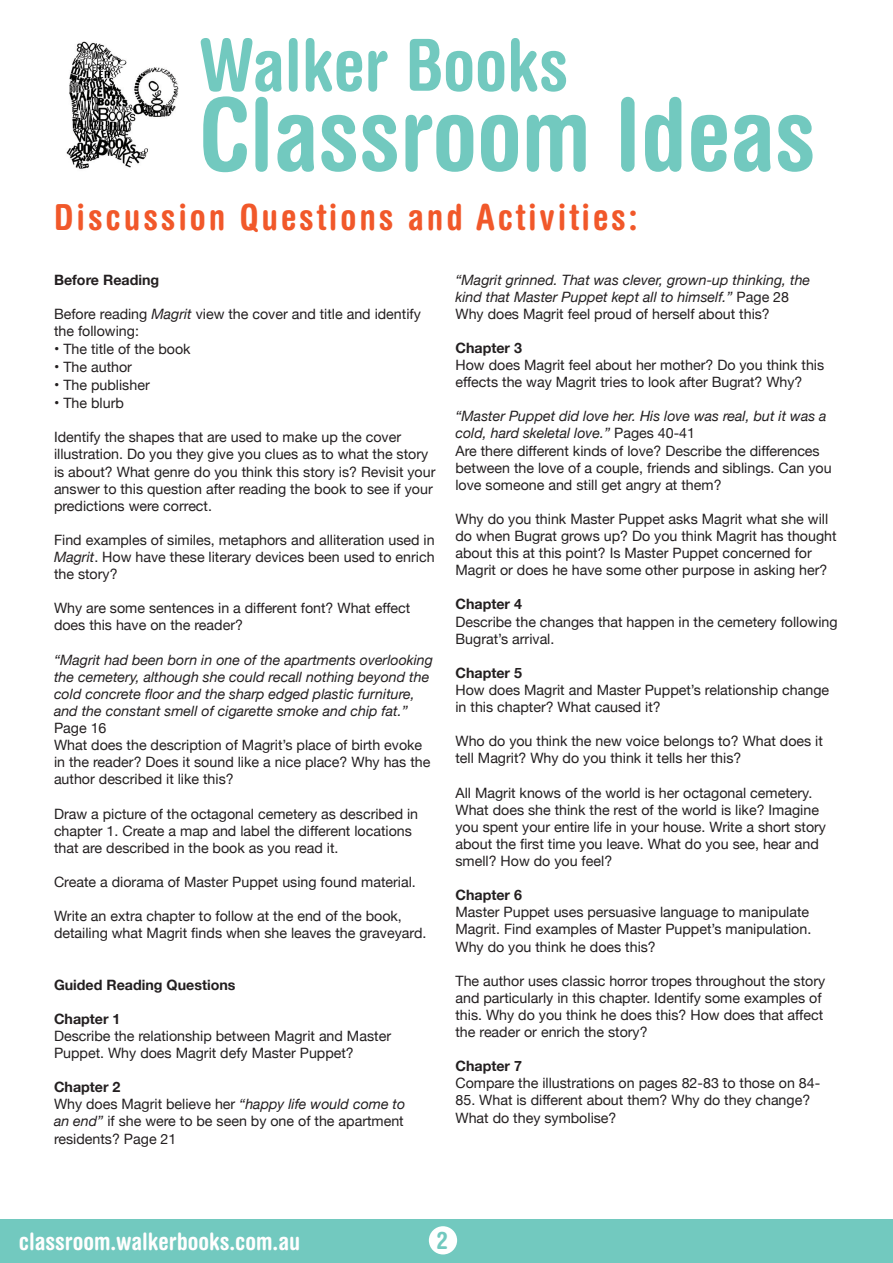
<style>
.page{position:relative;width:893px;height:1263px;background:#fff}
.page>*{position:absolute;margin:0;border:0;box-sizing:border-box;transform-origin:0 0}
.t1{font:700 condensed 100.5px "Helvetica Rounded";color:#72c9bf}
.t2{font:700 condensed 72px "Helvetica Rounded";color:#72c9bf}
.t3{font:700 condensed 36px "Helvetica Rounded";letter-spacing:.08em;color:#f1582a}
.t4{font:700 condensed 24px "Helvetica Rounded";color:#fffefe}
.t5{font:700 condensed 24px "Helvetica Rounded";color:#72c9bf}
.t6{font:14.25px/17.1px "Helvetica Neue";color:#231f20}
.t7{font:italic 14.25px/17.1px "Helvetica Neue";color:#231f20}
.t8{font:700 14.25px "Helvetica Neue";color:#231f20}
.s1{font-style:italic}
.s2{font-size:15px}
.s3{font-weight:700}
.s4{font-style:normal}
</style>
<div class="page">
<div style="left:0;top:1219px;width:893px;height:44px;background:#72c9bf"></div>
<img style="left:66px;top:41px;width:113px;height:128px">
<div style="left:429px;top:1226px;width:28px;height:28px;background:#fff;border-radius:50%"></div>
<h2 class="t2" style="left:199px;top:21px;width:371px">Walker Books</h2>
<h1 class="t1" style="left:199px;top:74px;width:618px">Classroom Ideas</h1>
<h3 class="t3" style="left:54px;top:195px;width:585px">Discussion Questions and Activities:</h3>
<p class="t8" style="left:54px;top:268px;width:107px">Before Reading</p>
<p class="t6" style="left:54px;top:306px;width:368px">Before reading <span class="s1">Magrit</span> view the cover and title and identify the following:</p>
<p class="t6" style="left:54px;top:341px;width:138px"><span class="s2">•</span> The title of the book</p>
<p class="t6" style="left:54px;top:359px;width:80px"><span class="s2">•</span> The author</p>
<p class="t6" style="left:54px;top:377px;width:97px"><span class="s2">•</span> The publisher</p>
<p class="t6" style="left:54px;top:395px;width:71px"><span class="s2">•</span> The blurb</p>
<p class="t6" style="left:54px;top:429px;width:383px">Identify the shapes that are used to make up the cover illustration. Do you they give you clues as to what the story is about? What genre do you think this story is? Revisit your answer to this question after reading the book to see if your predictions were correct.</p>
<p class="t6" style="left:54px;top:532px;width:382px;text-align:justify">Find examples of similes, metaphors and alliteration used in <span class="s1">Magrit</span>. How have these literary devices been used to enrich the story?</p>
<p class="t6" style="left:54px;top:600px;width:358px">Why are some sentences in a different font? What effect does this have on the reader?</p>
<p class="t7" style="left:54px;top:652px;width:381px">“Magrit had been born in one of the apartments overlooking the cemetery, although she could recall nothing beyond the cold concrete floor and the sharp edged plastic furniture, and the constant smell of cigarette smoke and chip fat.”</p>
<p class="t6" style="left:54px;top:720px;width:378px">Page 16<br>What does the description of Magrit’s place of birth evoke in the reader? Does it sound like a nice place? Why has the author described it like this?</p>
<p class="t6" style="left:54px;top:806px;width:366px">Draw a picture of the octagonal cemetery as described in chapter 1. Create a map and label the different locations that are described in the book as you read it.</p>
<p class="t6" style="left:54px;top:874px;width:363px">Create a diorama of Master Puppet using found material.</p>
<p class="t6" style="left:54px;top:908px;width:374px">Write an extra chapter to follow at the end of the book, detailing what Magrit finds when she leaves the graveyard.</p>
<p class="t8" style="left:54px;top:973px;width:183px">Guided Reading Questions</p>
<p class="t8" style="left:54px;top:1007px;width:68px">Chapter 1</p>
<p class="t6" style="left:54px;top:1028px;width:339px">Describe the relationship between Magrit and Master<br>Puppet. Why does Magrit defy Master Puppet?</p>
<p class="t6" style="left:54px;top:1079px;width:353px"><span class="s3">Chapter 2<br></span>Why does Magrit believe her <span class="s1">“happy life would come to an end”</span> if she were to be seen by one of the apartment residents? Page 21</p>
<p class="t7" style="left:455px;top:272px;width:356px">“Magrit grinned. That was clever, grown-up thinking, the kind that Master Puppet kept all to himself.” <span class="s4">Page 28<br>Why does Magrit feel proud of herself about this?</span></p>
<p class="t8" style="left:455px;top:337px;width:68px">Chapter 3</p>
<p class="t6" style="left:455px;top:357px;width:370px">How does Magrit feel about her mother? Do you think this effects the way Magrit tries to look after Bugrat? Why?</p>
<p class="t6" style="left:455px;top:408px;width:378px"><span class="s1">“Master Puppet did love her. His love was real, but it was a cold, hard skeletal love.”</span> Pages 40-41<br>Are there different kinds of love? Describe the differences between the love of a couple, friends and siblings. Can you love someone and still get angry at them?</p>
<p class="t6" style="left:455px;top:511px;width:383px">Why do you think Master Puppet asks Magrit what she will do when Bugrat grows up? Do you think Magrit has thought about this at this point? Is Master Puppet concerned for Magrit or does he have some other purpose in asking her?</p>
<p class="t8" style="left:455px;top:593px;width:68px">Chapter 4</p>
<p class="t6" style="left:455px;top:614px;width:384px">Describe the changes that happen in the cemetery following<br>Bugrat’s arrival.</p>
<p class="t8" style="left:455px;top:662px;width:68px">Chapter 5</p>
<p class="t6" style="left:455px;top:682px;width:375px">How does Magrit and Master Puppet’s relationship change in this chapter? What caused it?</p>
<p class="t6" style="left:455px;top:733px;width:369px">Who do you think the new voice belongs to? What does it tell Magrit? Why do you think it tells her this?</p>
<p class="t6" style="left:455px;top:785px;width:372px">All Magrit knows of the world is her octagonal cemetery.<br>What does she think the rest of the world is like? Imagine you spent your entire life in your house. Write a short story about the first time you leave. What do you see, hear and smell? How do you feel?</p>
<p class="t8" style="left:455px;top:884px;width:68px">Chapter 6</p>
<p class="t6" style="left:455px;top:904px;width:357px">Master Puppet uses persuasive language to manipulate<br>Magrit. Find examples of Master Puppet’s manipulation.<br>Why do you think he does this?</p>
<p class="t6" style="left:455px;top:973px;width:371px">The author uses classic horror tropes throughout the story and particularly in this chapter. Identify some examples of this. Why do you think he does this? How does that affect the reader or enrich the story?</p>
<p class="t8" style="left:455px;top:1055px;width:68px">Chapter 7</p>
<p class="t6" style="left:455px;top:1075px;width:366px">Compare the illustrations on pages 82-83 to those on 84-</p>
<p class="t6" style="left:455px;top:1092px;width:356px">85. What is different about them? Why do they change?<br>What do they symbolise?</p>
<h3 class="t4" style="left:19px;top:1226px;width:283px">classroom.walkerbooks.com.au</h3>
<h3 class="t5" style="left:437px;top:1225px;width:13px">2</h3>
</div>
